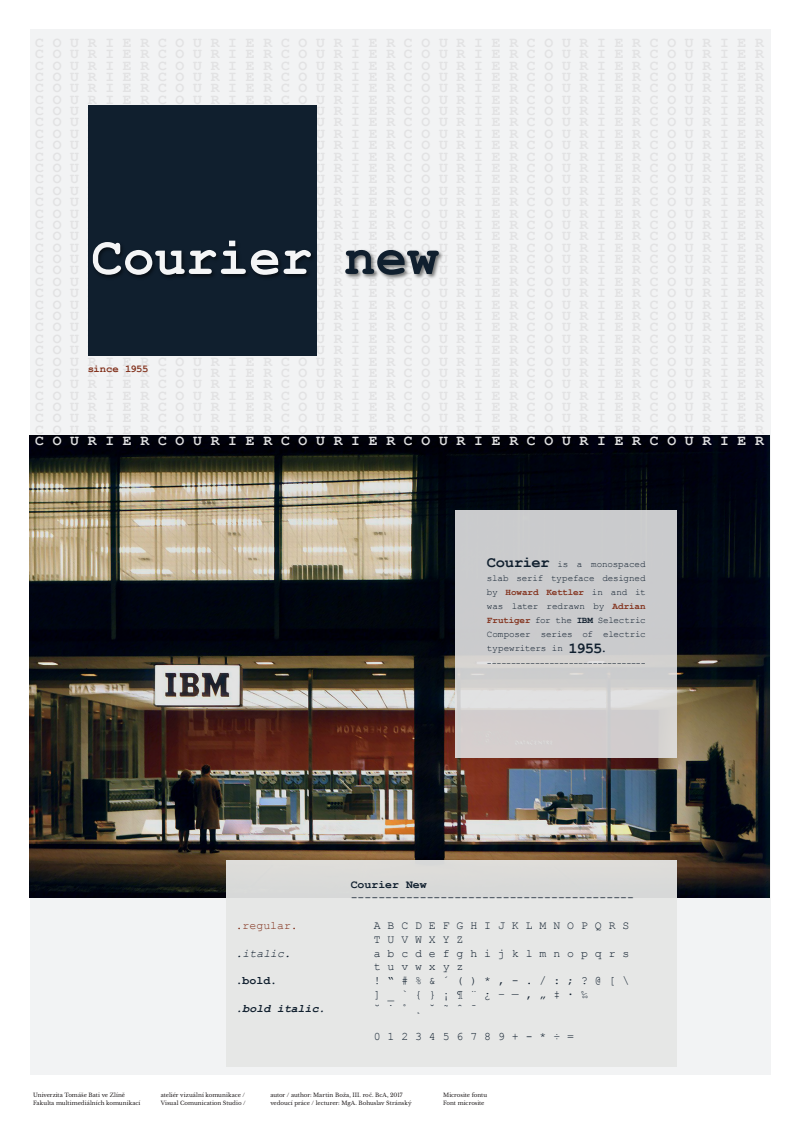
<style>
.page{position:relative;width:794px;height:1134px;background:#fff}
.page>*{position:absolute;margin:0;border:0;box-sizing:border-box;transform-origin:0 0}
.t1{font:700 52.64px "Courier New";color:#f4f5f6}
.t2{font:700 14.64px "Courier New";color:#e2e2e3}
.t3{font:11.52px/13.8px "Courier New";color:#101f2e}
.t4{font:700 11.52px "Courier New";color:#101f2e}
.t5{font:italic 700 11.52px "Courier New";color:#101f2e}
.t6{font:11.52px "Courier New";color:#83331e}
.t7{font:italic 11.52px "Courier New";color:#101f2e}
.t8{font:700 10.52px "Courier New";letter-spacing:-.035em;color:#83331e}
.t9{font:9.24px/13.9px "Courier New";letter-spacing:-.02em;color:#101f2e;text-align:justify}
.t10{font:8.48px "Courier New";color:#101f2e}
.t11{font:5.6px/8px "Libre Baskerville";color:#231f20}
.s1{color:#101f2e}
.s2{font-weight:700;font-size:15.4px}
.s3{font-weight:700;color:#83331e}
.s4{font-weight:700}
.s5{font-weight:700;font-size:11.56px}
</style>
<div class="page">
<div style="left:30px;top:29px;width:740px;height:1045px;background:#f2f3f4"></div>
<img style="left:30px;top:435px;width:739px;height:462px">
<svg style="left:456px;top:510px;width:221px;height:247px;background:#cecdce"></svg>
<div style="left:88px;top:105px;width:228px;height:250px;background:#101f2e"></div>
<img style="left:94px;top:229px;width:349px;height:89px">
<div style="left:226px;top:861px;width:451px;height:206px;background:linear-gradient(to right,#e4e5e4,#e4e5e4)"></div>
<h1 class="t1" style="left:91px;top:225px;width:349px">Courier <span class="s1">new</span></h1>
<h3 class="t8" style="left:88px;top:362px;width:62px">since 1955</h3>
<h2 class="t2" style="left:35px;top:432px;width:730px">C O U R I E R C O U R I E R C O U R I E R C O U R I E R C O U R I E R C O U R I E R</h2>
<h3 class="t9" style="left:487px;top:557px;width:160px"><span class="s2">Courier</span> is a monospaced slab serif typeface designed by <span class="s3">Howard Kettler</span> in and it was later redrawn by <span class="s3">Adrian Frutiger</span> for the <span class="s4">IBM</span> Selectric Composer series of electric typewriters in <span class="s2">1955</span><span class="s5">.</span></h3>
<h3 class="t10" style="left:487px;top:658px;width:160px">---------------------------------</h3>
<h3 class="t4" style="left:351px;top:877px;width:78px">Courier New</h3>
<h3 class="t3" style="left:351px;top:890px;width:285px">-----------------------------------------</h3>
<h3 class="t6" style="left:236px;top:918px;width:64px">.regular.</h3>
<h3 class="t3" style="left:374px;top:918px;width:257px">A B C D E F G H I J K L M N O P Q R S<br>T U V W X Y Z</h3>
<h3 class="t7" style="left:236px;top:945px;width:57px">.italic.</h3>
<h3 class="t3" style="left:374px;top:946px;width:257px">a b c d e f g h i j k l m n o p q r s t u v w x y z</h3>
<h3 class="t4" style="left:236px;top:973px;width:43px">.bold.</h3>
<h3 class="t3" style="left:374px;top:973px;width:257px">! “ #% &amp; ´ ( ) * , - . / : ; ? @ [\ ] _ `{} ¡ ¶¨¿–—‚„‡∙‰</h3>
<h3 class="t5" style="left:236px;top:1000px;width:91px">.bold italic.</h3>
<h3 class="t3" style="left:374px;top:1001px;width:105px">˘ ˙ ˚ ˛ ˇ ˜ ˆ ˉ</h3>
<h3 class="t3" style="left:374px;top:1029px;width:202px">0 1 2 3 4 5 6 7 8 9 + - * ÷ =</h3>
<p class="t11" style="left:33px;top:1091px;width:109px">Univerzita Tomáše Bati ve Zlíně<br>Fakulta multimediálních komunikací</p>
<p class="t11" style="left:161px;top:1091px;width:87px">ateliér vizuální komunikace /<br>Visual Comunication Studio /</p>
<p class="t11" style="left:270px;top:1091px;width:143px">autor / author: Martin Boža, III. roč. BcA, 2017 vedoucí práce / lecturer: MgA. Bohuslav Stránský</p>
<p class="t11" style="left:443px;top:1091px;width:45px">Microsite fontu<br>Font microsite</p>
</div>
